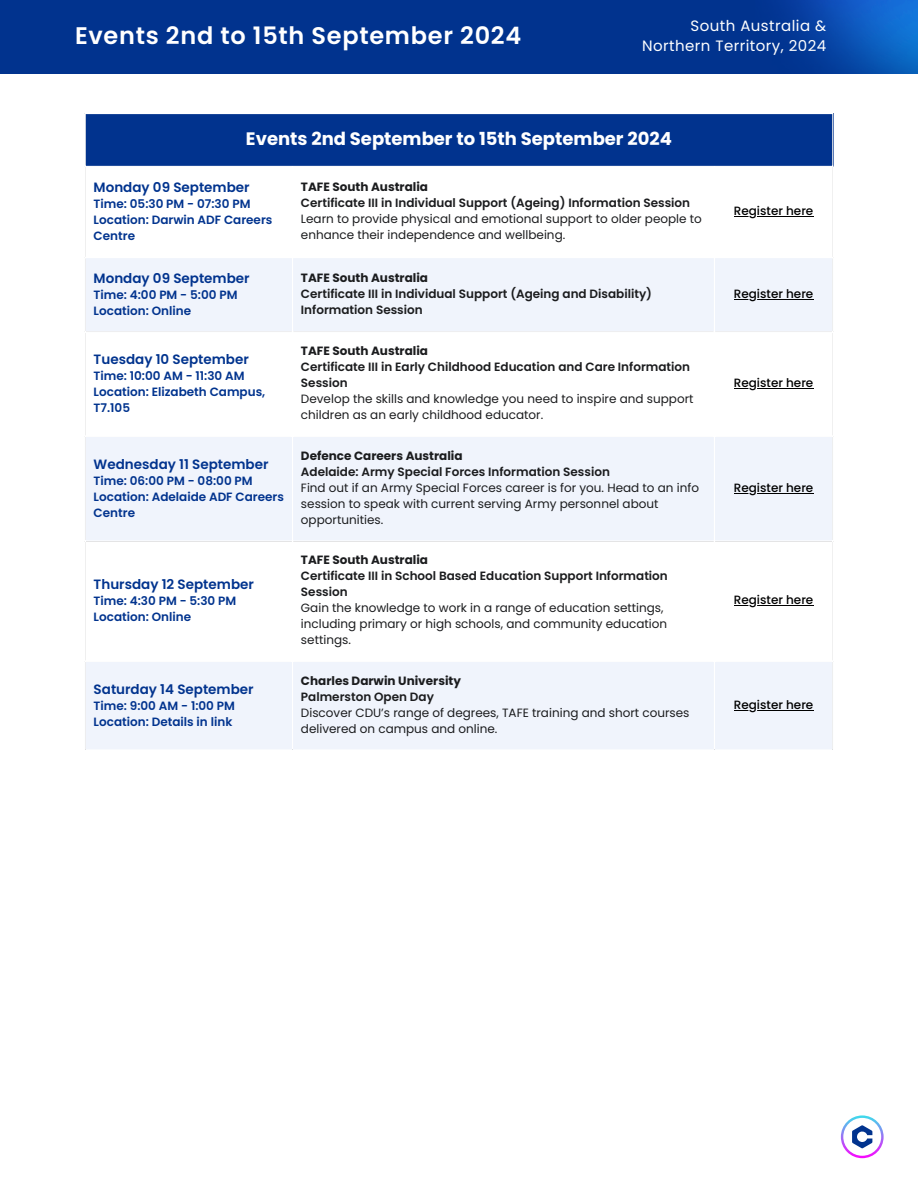
<style>
.page{position:relative;width:918px;height:1188px;background:#fff}
.page>*{position:absolute;margin:0;border:0;box-sizing:border-box;transform-origin:0 0}
.t1{font:600 24px "Poppins";letter-spacing:.03em;color:#fff}
.t2{font:700 18px "Poppins";color:#fff}
.t3{font:15px "Poppins";letter-spacing:.03em;color:#fff}
.t4{font:600 13.5px "Poppins";color:#01338e}
.t5{font:12px/16px "Poppins";color:#1b1c1e}
.t6{font:600 12px/16px "Poppins";color:#1b1c1e}
.t7{font:600 12px/16px "Poppins";color:#01338e}
.t8{font:700 12px "Poppins";color:#1b1c1e}
.t9{font:500 12px "Poppins";color:#000}
</style>
<div class="page">
<div style="left:0;top:0;width:918px;height:73px;background:#01338e"></div>
<img style="left:782px;top:0;width:136px;height:73px">
<svg style="left:841px;top:1115px;width:43px;height:43px"></svg>
<div style="left:85px;top:113px;width:748px;height:54px;background:#01338e"></div>
<svg style="left:86px;top:258px;width:746px;height:491px;fill:#f0f4fc"></svg>
<hr style="left:734px;top:216px;width:79px;height:1px;background:#000">
<hr style="left:734px;top:299px;width:79px;height:1px;background:#000">
<hr style="left:734px;top:388px;width:79px;height:1px;background:#000">
<hr style="left:734px;top:493px;width:79px;height:1px;background:#000">
<hr style="left:734px;top:605px;width:79px;height:1px;background:#000">
<hr style="left:734px;top:710px;width:79px;height:1px;background:#000">
<hr style="left:85px;top:114px;width:1px;height:635px;background:#fff">
<hr style="left:292px;top:167px;width:1px;height:582px;background:#fff">
<hr style="left:714px;top:167px;width:1px;height:582px;background:#fff">
<hr style="left:832px;top:114px;width:1px;height:635px;background:#fff">
<hr style="left:85px;top:113px;width:748px;height:1px;background:#fff">
<hr style="left:85px;top:166px;width:748px;height:1px;background:#fff">
<hr style="left:85px;top:331px;width:748px;height:1px;background:#fff">
<hr style="left:85px;top:436px;width:748px;height:1px;background:#fff">
<hr style="left:85px;top:540px;width:748px;height:2px;background:#fff">
<hr style="left:85px;top:661px;width:748px;height:1px;background:#fff">
<p class="t1" style="left:75px;top:19px;width:448px">Events 2nd to 15th September 2024</p>
<p class="t3" style="left:691px;top:15px;width:137px">South Australia &amp;</p>
<h1 class="t3" style="left:642px;top:35px;width:186px">Northern Territory, 2024</h1>
<p class="t2" style="left:246px;top:126px;width:427px">Events 2nd September to 15th September 2024</p>
<p class="t4" style="left:94px;top:178px;width:158px">Monday 09 September</p>
<p class="t7" style="left:94px;top:196px;width:158px">Time: 05:30 PM - 07:30 PM</p>
<p class="t7" style="left:94px;top:212px;width:180px">Location: Darwin ADF Careers<br>Centre</p>
<p class="t8" style="left:301px;top:178px;width:129px">TAFE South Australia</p>
<p class="t6" style="left:301px;top:195px;width:391px">Certificate III in Individual Support (Ageing) Information Session</p>
<p class="t5" style="left:301px;top:211px;width:402px">Learn to provide physical and emotional support to older people to enhance their independence and wellbeing.</p>
<p class="t9" style="left:734px;top:202px;width:81px">Register here</p>
<p class="t4" style="left:94px;top:269px;width:158px">Monday 09 September</p>
<p class="t7" style="left:94px;top:287px;width:145px">Time: 4:00 PM - 5:00 PM</p>
<p class="t7" style="left:94px;top:303px;width:99px">Location: Online</p>
<p class="t4" style="left:94px;top:350px;width:157px">Tuesday 10 September</p>
<p class="t7" style="left:94px;top:368px;width:152px">Time: 10:00 AM - 11:30 AM</p>
<p class="t7" style="left:94px;top:384px;width:173px">Location: Elizabeth Campus,<br>T7.105</p>
<p class="t4" style="left:94px;top:455px;width:176px">Wednesday 11 September</p>
<p class="t7" style="left:94px;top:473px;width:161px">Time: 06:00 PM - 08:00 PM</p>
<p class="t7" style="left:94px;top:489px;width:192px">Location: Adelaide ADF Careers<br>Centre</p>
<p class="t4" style="left:94px;top:575px;width:162px">Thursday 12 September</p>
<p class="t7" style="left:94px;top:593px;width:144px">Time: 4:30 PM - 5:30 PM</p>
<p class="t7" style="left:94px;top:609px;width:99px">Location: Online</p>
<p class="t4" style="left:94px;top:680px;width:162px">Saturday 14 September</p>
<p class="t7" style="left:94px;top:698px;width:143px">Time: 9:00 AM - 1:00 PM</p>
<p class="t7" style="left:94px;top:714px;width:140px">Location: Details in link</p>
<p class="t8" style="left:301px;top:269px;width:129px">TAFE South Australia</p>
<p class="t6" style="left:301px;top:286px;width:353px">Certificate III in Individual Support (Ageing and Disability)<br>Information Session</p>
<p class="t9" style="left:734px;top:285px;width:81px">Register here</p>
<p class="t8" style="left:301px;top:343px;width:129px">TAFE South Australia</p>
<p class="t6" style="left:301px;top:359px;width:391px">Certificate III in Early Childhood Education and Care Information<br>Session</p>
<p class="t5" style="left:301px;top:391px;width:394px">Develop the skills and knowledge you need to inspire and support children as an early childhood educator.</p>
<p class="t9" style="left:734px;top:375px;width:81px">Register here</p>
<p class="t8" style="left:301px;top:447px;width:163px">Defence Careers Australia</p>
<p class="t6" style="left:301px;top:464px;width:311px">Adelaide: Army Special Forces Information Session</p>
<p class="t5" style="left:301px;top:480px;width:400px">Find out if an Army Special Forces career is for you. Head to an info session to speak with current serving Army personnel about opportunities.</p>
<p class="t9" style="left:734px;top:479px;width:81px">Register here</p>
<p class="t8" style="left:301px;top:552px;width:129px">TAFE South Australia</p>
<p class="t6" style="left:301px;top:568px;width:368px">Certificate III in School Based Education Support Information<br>Session</p>
<p class="t5" style="left:301px;top:600px;width:368px">Gain the knowledge to work in a range of education settings, including primary or high schools, and community education settings.</p>
<p class="t8" style="left:301px;top:672px;width:162px">Charles Darwin University</p>
<p class="t6" style="left:301px;top:689px;width:134px">Palmerston Open Day</p>
<p class="t5" style="left:301px;top:705px;width:390px">Discover CDU’s range of degrees, TAFE training and short courses delivered on campus and online.</p>
<p class="t9" style="left:734px;top:592px;width:81px">Register here</p>
<p class="t9" style="left:734px;top:696px;width:81px">Register here</p>
</div>
